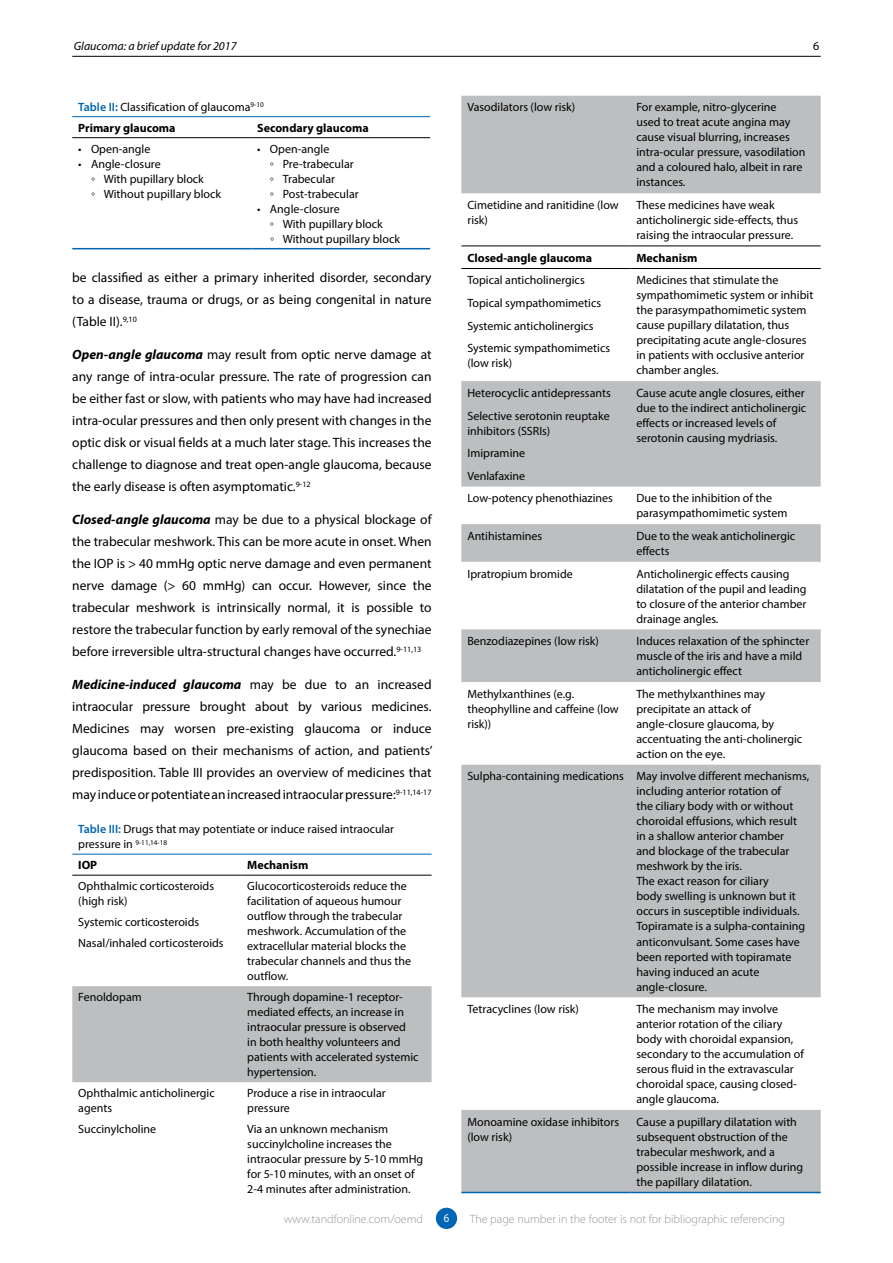
<style>
.page{position:relative;width:893px;height:1263px;background:#fff}
.page>*{position:absolute;margin:0;border:0;box-sizing:border-box;transform-origin:0 0}
.t1{font:13.5px/22px "Myriad Pro";color:#000;text-align:justify}
.t2{font:12px/15px "Myriad Pro";color:#000}
.t3{font:300 12px "Myriad Pro";color:#939598}
.t4{font:700 12px "Myriad Pro";color:#000}
.t5{font:italic 12px "Myriad Pro";color:#000}
.t6{font:12px "Myriad Pro";color:#fff;scale:.9 1}
.s1{font-weight:600;color:#0066b3}
.s2{font-weight:700}
.s3{font-family:"Arial"}
.s4{font-weight:700;font-style:italic}
</style>
<div class="page">
<hr style="left:72px;top:56px;width:749px;height:1px;background:#000">
<div style="left:436px;top:1208px;width:21px;height:21px;background:#0066b3;border-radius:50%"></div>
<svg style="left:72px;top:874px;width:360px;height:1px"></svg>
<div style="left:72px;top:986px;width:360px;height:96px;background:#bcbec0"></div>
<hr style="left:72px;top:875px;width:169px;height:1px;background:#000">
<hr style="left:241px;top:875px;width:191px;height:1px;background:#000">
<hr style="left:72px;top:854px;width:169px;height:1px;background:#0066b3">
<hr style="left:241px;top:854px;width:191px;height:1px;background:#0066b3">
<svg style="left:461px;top:96px;width:360px;height:1096px;fill:#bcbec0"></svg>
<hr style="left:461px;top:1192px;width:169px;height:1px;background:#0066b3">
<hr style="left:630px;top:1192px;width:191px;height:1px;background:#0066b3">
<hr style="left:461px;top:246px;width:169px;height:1px;background:#000">
<hr style="left:630px;top:246px;width:191px;height:1px;background:#000">
<hr style="left:461px;top:268px;width:169px;height:1px;background:#000">
<hr style="left:630px;top:268px;width:191px;height:1px;background:#000">
<hr style="left:72px;top:116px;width:179px;height:1px;background:#0066b3">
<hr style="left:251px;top:116px;width:179px;height:1px;background:#0066b3">
<hr style="left:72px;top:137px;width:179px;height:1px;background:#000">
<hr style="left:251px;top:137px;width:179px;height:1px;background:#000">
<hr style="left:72px;top:248px;width:179px;height:1px;background:#0066b3">
<hr style="left:251px;top:248px;width:179px;height:1px;background:#0066b3">
<p class="t5" style="left:74px;top:38px;width:164px">Glaucoma: a brief update for 2017</p>
<p class="t2" style="left:813px;top:38px;width:8px">6</p>
<p class="t2" style="left:78px;top:96px;width:187px;line-height:21px"><span class="s1">Table II:</span> Classification of glaucoma<sup>9-10<br></sup><span class="s2">Primary glaucoma</span></p>
<p class="t4" style="left:257px;top:120px;width:113px">Secondary glaucoma</p>
<p class="t2" style="left:78px;top:141px;width:74px">• Open-angle</p>
<p class="t2" style="left:91px;top:156px;width:132px;text-indent:-13px">• Angle-closure<br><span class="s3">◦</span> With pupillary block<br><span class="s3">◦</span> Without pupillary block</p>
<p class="t2" style="left:270px;top:141px;width:90px;text-indent:-13px">• Open-angle<br><span class="s3">◦</span> Pre-trabecular <span class="s3">◦</span> Trabecular<br><span class="s3">◦</span> Post-trabecular</p>
<p class="t2" style="left:270px;top:201px;width:132px;text-indent:-13px">• Angle-closure<br><span class="s3">◦</span> With pupillary block<br><span class="s3">◦</span> Without pupillary block</p>
<p class="t1" style="left:72px;top:266px;width:361px">be classified as either a primary inherited disorder, secondary to a disease, trauma or drugs, or as being congenital in nature (Table II).<sup>9,10</sup></p>
<p class="t1" style="left:72px;top:343px;width:361px"><span class="s4">Open-angle glaucoma</span> may result from optic nerve damage at any range of intra-ocular pressure. The rate of progression can be either fast or slow, with patients who may have had increased intra-ocular pressures and then only present with changes in the optic disk or visual fields at a much later stage. This increases the challenge to diagnose and treat open-angle glaucoma, because the early disease is often asymptomatic.<sup>9-12</sup></p>
<p class="t1" style="left:72px;top:508px;width:361px"><span class="s4">Closed-angle glaucoma</span> may be due to a physical blockage of the trabecular meshwork. This can be more acute in onset. When the IOP is &gt; 40 mmHg optic nerve damage and even permanent nerve damage (&gt; 60 mmHg) can occur. However, since the trabecular meshwork is intrinsically normal, it is possible to restore the trabecular function by early removal of the synechiae before irreversible ultra-structural changes have occurred.<sup>9-11,13</sup></p>
<p class="t1" style="left:72px;top:673px;width:362px"><span class="s4">Medicine-induced glaucoma</span> may be due to an increased intraocular pressure brought about by various medicines.<br>Medicines may worsen pre-existing glaucoma or induce glaucoma based on their mechanisms of action, and patients’ predisposition. Table III provides an overview of medicines that may induce or potentiate an increased intraocular pressure:<sup>9-11,14-17</sup></p>
<p class="t2" style="left:78px;top:821px;width:317px"><span class="s1">Table III:</span> Drugs that may potentiate or induce raised intraocular pressure in <sup>9-11,14-18</sup></p>
<p class="t4" style="left:78px;top:857px;width:20px">IOP</p>
<p class="t4" style="left:247px;top:857px;width:63px">Mechanism</p>
<p class="t2" style="left:78px;top:878px;width:137px">Ophthalmic corticosteroids (high risk)</p>
<p class="t2" style="left:247px;top:878px;width:165px">Glucocorticosteroids reduce the facilitation of aqueous humour outflow through the trabecular meshwork. Accumulation of the extracellular material blocks the trabecular channels and thus the outflow.</p>
<p class="t2" style="left:78px;top:911px;width:147px;line-height:21px">Systemic corticosteroids<br>Nasal/inhaled corticosteroids</p>
<p class="t2" style="left:78px;top:989px;width:65px">Fenoldopam</p>
<p class="t2" style="left:247px;top:989px;width:173px">Through dopamine-1 receptor&shy;mediated effects, an increase in intraocular pressure is observed<br>in both healthy volunteers and patients with accelerated systemic hypertension.</p>
<p class="t2" style="left:78px;top:1085px;width:138px">Ophthalmic anticholinergic agents</p>
<p class="t2" style="left:247px;top:1085px;width:140px">Produce a rise in intraocular pressure</p>
<p class="t2" style="left:78px;top:1121px;width:79px">Succinylcholine</p>
<p class="t2" style="left:247px;top:1121px;width:178px">Via an unknown mechanism succinylcholine increases the intraocular pressure by 5-10 mmHg for 5-10 minutes, with an onset of<br>2-4 minutes after administration.</p>
<p class="t2" style="left:467px;top:100px;width:109px">Vasodilators (low risk)</p>
<p class="t2" style="left:636px;top:100px;width:171px">For example, nitro-glycerine<br>used to treat acute angina may cause visual blurring, increases intra-ocular pressure, vasodilation and a coloured halo, albeit in rare instances.</p>
<p class="t2" style="left:467px;top:197px;width:153px">Cimetidine and ranitidine (low risk)</p>
<p class="t2" style="left:636px;top:197px;width:163px">These medicines have weak anticholinergic side-effects, thus raising the intraocular pressure.</p>
<p class="t4" style="left:467px;top:250px;width:126px">Closed-angle glaucoma</p>
<p class="t4" style="left:636px;top:250px;width:63px">Mechanism</p>
<p class="t2" style="left:467px;top:273px;width:119px">Topical anticholinergics</p>
<p class="t2" style="left:636px;top:273px;width:178px">Medicines that stimulate the sympathomimetic system or inhibit the parasympathomimetic system cause pupillary dilatation, thus precipitating acute angle-closures in patients with occlusive anterior chamber angles.</p>
<p class="t2" style="left:467px;top:291px;width:144px;line-height:22.6px">Topical sympathomimetics<br>Systemic anticholinergics<br>Systemic sympathomimetics</p>
<p class="t2" style="left:467px;top:355px;width:46px">(low risk)</p>
<p class="t2" style="left:467px;top:385px;width:145px">Heterocyclic antidepressants</p>
<p class="t2" style="left:636px;top:385px;width:171px">Cause acute angle closures, either due to the indirect anticholinergic effects or increased levels of serotonin causing mydriasis.</p>
<p class="t2" style="left:467px;top:408px;width:144px">Selective serotonin reuptake inhibitors (SSRIs)</p>
<p class="t2" style="left:467px;top:442px;width:147px;line-height:22.6px">Imipramine<br>Venlafaxine<br>Low-potency phenothiazines</p>
<p class="t2" style="left:636px;top:491px;width:152px">Due to the inhibition of the parasympathomimetic system</p>
<p class="t2" style="left:467px;top:528px;width:76px">Antihistamines</p>
<p class="t2" style="left:636px;top:528px;width:160px">Due to the weak anticholinergic effects</p>
<p class="t2" style="left:467px;top:566px;width:107px">Ipratropium bromide</p>
<p class="t2" style="left:636px;top:566px;width:172px">Anticholinergic effects causing dilatation of the pupil and leading to closure of the anterior chamber drainage angles.</p>
<p class="t2" style="left:467px;top:633px;width:133px">Benzodiazepines (low risk)</p>
<p class="t2" style="left:636px;top:633px;width:174px">Induces relaxation of the sphincter muscle of the iris and have a mild anticholinergic effect</p>
<p class="t2" style="left:467px;top:686px;width:153px">Methylxanthines (e.g. theophylline and caffeine (low risk))</p>
<p class="t2" style="left:636px;top:686px;width:167px">The methylxanthines may precipitate an attack of angle-closure glaucoma, by accentuating the anti-cholinergic action on the eye.</p>
<p class="t2" style="left:636px;top:769px;width:174px;text-indent:-169px">Sulpha-containing medications May involve different mechanisms, including anterior rotation of<br>the ciliary body with or without choroidal effusions, which result in a shallow anterior chamber<br>and blockage of the trabecular meshwork by the iris.<br>The exact reason for ciliary<br>body swelling is unknown but it occurs in susceptible individuals.<br>Topiramate is a sulpha-containing anticonvulsant. Some cases have been reported with topiramate having induced an acute angle-closure.</p>
<p class="t2" style="left:467px;top:1001px;width:113px">Tetracyclines (low risk)</p>
<p class="t2" style="left:636px;top:1001px;width:169px">The mechanism may involve anterior rotation of the ciliary body with choroidal expansion, secondary to the accumulation of serous fluid in the extravascular choroidal space, causing closed&shy;angle glaucoma.</p>
<p class="t2" style="left:467px;top:1114px;width:153px">Monoamine oxidase inhibitors (low risk)</p>
<p class="t2" style="left:636px;top:1114px;width:168px">Cause a pupillary dilatation with subsequent obstruction of the trabecular meshwork, and a possible increase in inflow during the papillary dilatation.</p>
<p class="t3" style="left:284px;top:1212px;width:141px">www.tandfonline.com/oemd</p>
<p class="t6" style="left:444px;top:1211px;width:8px">6</p>
<p class="t3" style="left:470px;top:1212px;width:317px">The page number in the footer is not for bibliographic referencing</p>
</div>
